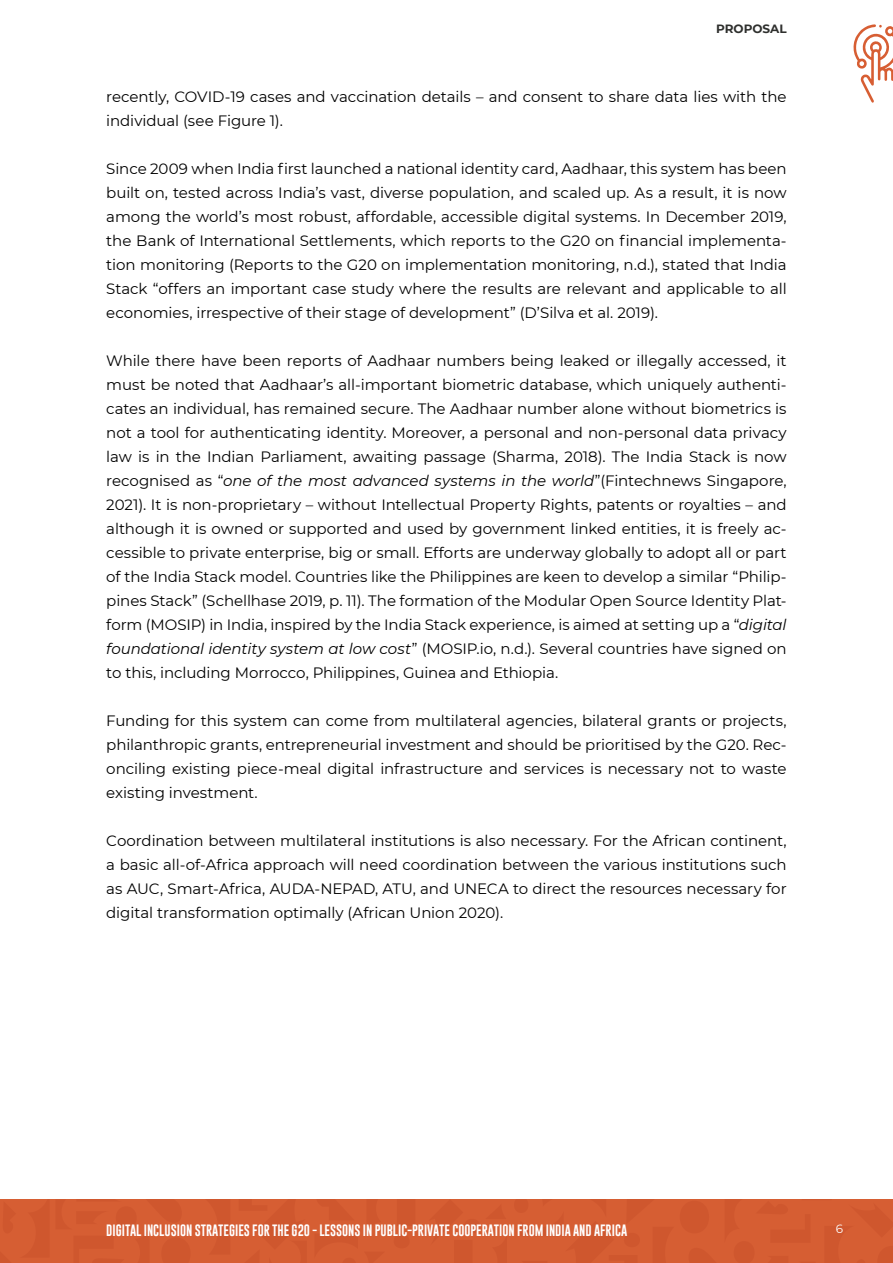
<style>
.page{position:relative;width:893px;height:1263px;background:#fff}
.page>*{position:absolute;margin:0;border:0;box-sizing:border-box;transform-origin:0 0}
.t1{font:15px/24px "Montserrat";letter-spacing:-.005em;color:#000;text-align:justify}
.t2{font:12px "Gobold";color:#fff}
.t3{font:700 12px "Montserrat";color:#2f302e}
.t4{font:12px "Montserrat";color:#fff}
.s1{font-style:italic}
</style>
<div class="page">
<div style="left:0;top:1199px;width:893px;height:64px;background:#d65e33"></div>
<svg style="left:853px;top:24px;width:40px;height:79px"></svg>
<p class="t3" style="left:716px;top:23px;width:72px">PROPOSAL</p>
<p class="t1" style="left:106px;top:85px;width:682px">recently, COVID-19 cases and vaccination details – and consent to share data lies with the individual (see Figure 1).</p>
<p class="t1" style="left:106px;top:156px;width:682px">Since 2009 when India first launched a national identity card, Aadhaar, this system has been built on, tested across India’s vast, diverse population, and scaled up. As a result, it is now among the world’s most robust, affordable, accessible digital systems. In December 2019, the Bank of International Settlements, which reports to the G20 on financial implementa&shy;tion monitoring (Reports to the G20 on implementation monitoring, n.d.), stated that India Stack “offers an important case study where the results are relevant and applicable to all economies, irrespective of their stage of development” (D’Silva et al. 2019).</p>
<p class="t1" style="left:106px;top:349px;width:682px">While there have been reports of Aadhaar numbers being leaked or illegally accessed, it must be noted that Aadhaar’s all-important biometric database, which uniquely authenti&shy;cates an individual, has remained secure. The Aadhaar number alone without biometrics is not a tool for authenticating identity. Moreover, a personal and non-personal data privacy law is in the Indian Parliament, awaiting passage (Sharma, 2018). The India Stack is now recognised as “<span class="s1">one of the most advanced systems in the world</span>”(Fintechnews Singapore, 2021). It is non-proprietary – without Intellectual Property Rights, patents or royalties – and although it is owned or supported and used by government linked entities, it is freely ac&shy;cessible to private enterprise, big or small. Efforts are underway globally to adopt all or part of the India Stack model. Countries like the Philippines are keen to develop a similar “Philip&shy;pines Stack” (Schellhase 2019, p. 11). The formation of the Modular Open Source Identity Plat&shy;form (MOSIP) in India, inspired by the India Stack experience, is aimed at setting up a “<span class="s1">digital foundational identity system at low cost</span>” (MOSIP.io, n.d.). Several countries have signed on to this, including Morrocco, Philippines, Guinea and Ethiopia.</p>
<p class="t1" style="left:106px;top:709px;width:682px">Funding for this system can come from multilateral agencies, bilateral grants or projects, philanthropic grants, entrepreneurial investment and should be prioritised by the G20. Rec&shy;onciling existing piece-meal digital infrastructure and services is necessary not to waste existing investment.</p>
<p class="t1" style="left:106px;top:829px;width:682px">Coordination between multilateral institutions is also necessary. For the African continent, a basic all-of-Africa approach will need coordination between the various institutions such as AUC, Smart-Africa, AUDA-NEPAD, ATU, and UNECA to direct the resources necessary for digital transformation optimally (African Union 2020).</p>
<p class="t2" style="left:106px;top:1225px;width:522px">DIGITAL INCLUSION STRATEGIES FOR THE G20 - LESSONS IN PUBLIC-PRIVATE COOPERATION FROM INDIA AND AFRICA</p>
<p class="t4" style="left:836px;top:1223px;width:9px">6</p>
</div>
